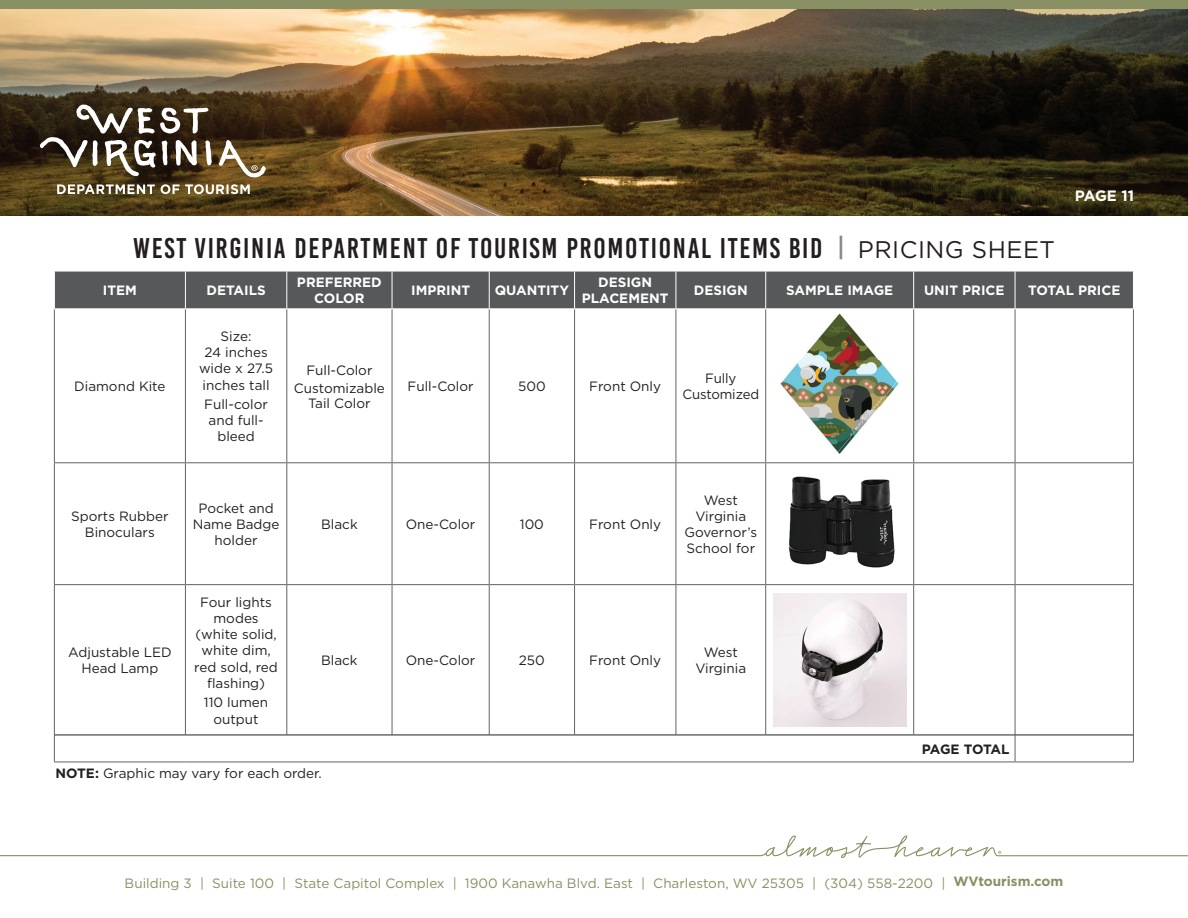
<style>
.page{position:relative;width:1188px;height:918px;background:#fff}
.page>*{position:absolute;margin:0;border:0;box-sizing:border-box;transform-origin:0 0}
.t1{font:28.5px "Bebas Kai";letter-spacing:.06em;color:#231f20}
.t2{font:700 15px "Gotham";letter-spacing:-.025em;color:#fff}
.t3{font:13.5px/16.2px "Gotham";color:#231f20;text-align:center}
.t4{font:13.5px "Gotham";color:#899063}
.t5{font:700 13.5px/16.2px "Gotham";color:#fff;text-align:center}
.t6{font:700 13.5px "Gotham";letter-spacing:-.03em;color:#231f20}
.s1{font-family:"Gotham";font-weight:500;font-size:25.5px;color:#86888b}
.s2{font-family:"Gotham";font-size:24px}
.s3{font-weight:700}
</style>
<div class="page">
<svg style="left:0;top:835px;width:1188px;height:23px"></svg>
<div style="left:0;top:0;width:1188px;height:11px;background:#899063"></div>
<img style="left:0;top:10px;width:1188px;height:206px">
<svg style="left:40px;top:105px;width:172px;height:71px"></svg>
<svg style="left:219px;top:140px;width:47px;height:37px"></svg>
<svg style="left:57px;top:184px;width:193px;height:10px"></svg>
<div style="left:55px;top:272px;width:1078px;height:36px;background:#57585a"></div>
<svg style="left:55px;top:463px;width:1078px;height:272px"></svg>
<hr style="left:54px;top:309px;width:1px;height:153px;background:#636366">
<hr style="left:185px;top:309px;width:1px;height:153px;background:#636366">
<hr style="left:286px;top:309px;width:1px;height:153px;background:#636366">
<hr style="left:392px;top:309px;width:1px;height:153px;background:#636366">
<hr style="left:489px;top:309px;width:1px;height:153px;background:#636366">
<hr style="left:574px;top:309px;width:1px;height:153px;background:#636366">
<hr style="left:676px;top:309px;width:1px;height:153px;background:#636366">
<hr style="left:765px;top:309px;width:1px;height:153px;background:#636366">
<hr style="left:913px;top:309px;width:1px;height:153px;background:#636366">
<hr style="left:1015px;top:309px;width:1px;height:153px;background:#636366">
<hr style="left:1133px;top:309px;width:1px;height:153px;background:#636366">
<hr style="left:54px;top:462px;width:131px;height:1px;background:#636366">
<hr style="left:54px;top:463px;width:1px;height:121px;background:#636366">
<hr style="left:185px;top:462px;width:102px;height:1px;background:#636366">
<hr style="left:185px;top:463px;width:1px;height:121px;background:#636366">
<hr style="left:287px;top:462px;width:105px;height:1px;background:#636366">
<hr style="left:286px;top:463px;width:1px;height:121px;background:#636366">
<hr style="left:392px;top:462px;width:97px;height:1px;background:#636366">
<hr style="left:392px;top:463px;width:1px;height:121px;background:#636366">
<hr style="left:489px;top:462px;width:86px;height:1px;background:#636366">
<hr style="left:489px;top:463px;width:1px;height:121px;background:#636366">
<hr style="left:575px;top:462px;width:101px;height:1px;background:#636366">
<hr style="left:574px;top:463px;width:1px;height:121px;background:#636366">
<hr style="left:676px;top:462px;width:90px;height:1px;background:#636366">
<hr style="left:676px;top:463px;width:1px;height:121px;background:#636366">
<hr style="left:766px;top:462px;width:148px;height:1px;background:#636366">
<hr style="left:765px;top:463px;width:1px;height:121px;background:#636366">
<hr style="left:914px;top:462px;width:101px;height:1px;background:#636366">
<hr style="left:913px;top:463px;width:1px;height:121px;background:#636366">
<hr style="left:1015px;top:462px;width:119px;height:1px;background:#636366">
<hr style="left:1015px;top:463px;width:1px;height:121px;background:#636366">
<hr style="left:1133px;top:463px;width:1px;height:121px;background:#636366">
<hr style="left:54px;top:584px;width:131px;height:1px;background:#636366">
<hr style="left:54px;top:585px;width:1px;height:150px;background:#636366">
<hr style="left:185px;top:584px;width:102px;height:1px;background:#636366">
<hr style="left:185px;top:585px;width:1px;height:150px;background:#636366">
<hr style="left:287px;top:584px;width:105px;height:1px;background:#636366">
<hr style="left:286px;top:585px;width:1px;height:150px;background:#636366">
<hr style="left:392px;top:584px;width:97px;height:1px;background:#636366">
<hr style="left:392px;top:585px;width:1px;height:150px;background:#636366">
<hr style="left:489px;top:584px;width:86px;height:1px;background:#636366">
<hr style="left:489px;top:585px;width:1px;height:150px;background:#636366">
<hr style="left:575px;top:584px;width:101px;height:1px;background:#636366">
<hr style="left:574px;top:585px;width:1px;height:150px;background:#636366">
<hr style="left:676px;top:584px;width:90px;height:1px;background:#636366">
<hr style="left:676px;top:585px;width:1px;height:150px;background:#636366">
<hr style="left:766px;top:584px;width:148px;height:1px;background:#636366">
<hr style="left:765px;top:585px;width:1px;height:150px;background:#636366">
<hr style="left:914px;top:584px;width:101px;height:1px;background:#636366">
<hr style="left:913px;top:585px;width:1px;height:150px;background:#636366">
<hr style="left:1015px;top:584px;width:119px;height:1px;background:#636366">
<hr style="left:1015px;top:585px;width:1px;height:150px;background:#636366">
<hr style="left:1133px;top:585px;width:1px;height:150px;background:#636366">
<svg style="left:54px;top:735px;width:1080px;height:27px"></svg>
<hr style="left:54px;top:762px;width:131px;height:1px;background:#636366">
<hr style="left:185px;top:762px;width:102px;height:1px;background:#636366">
<hr style="left:287px;top:762px;width:105px;height:1px;background:#636366">
<hr style="left:392px;top:762px;width:97px;height:1px;background:#636366">
<hr style="left:489px;top:762px;width:86px;height:1px;background:#636366">
<hr style="left:575px;top:762px;width:101px;height:1px;background:#636366">
<hr style="left:676px;top:762px;width:90px;height:1px;background:#636366">
<hr style="left:766px;top:762px;width:148px;height:1px;background:#636366">
<hr style="left:914px;top:762px;width:101px;height:1px;background:#636366">
<hr style="left:1015px;top:762px;width:119px;height:1px;background:#636366">
<hr style="left:55px;top:735px;width:130px;height:1px;background:#231f20">
<hr style="left:185px;top:735px;width:102px;height:1px;background:#231f20">
<hr style="left:287px;top:735px;width:105px;height:1px;background:#231f20">
<hr style="left:392px;top:735px;width:97px;height:1px;background:#231f20">
<hr style="left:489px;top:735px;width:86px;height:1px;background:#231f20">
<hr style="left:575px;top:735px;width:101px;height:1px;background:#231f20">
<hr style="left:676px;top:735px;width:90px;height:1px;background:#231f20">
<hr style="left:766px;top:735px;width:148px;height:1px;background:#231f20">
<hr style="left:914px;top:735px;width:101px;height:1px;background:#231f20">
<hr style="left:1015px;top:735px;width:118px;height:1px;background:#231f20">
<hr style="left:185px;top:271px;width:1px;height:37px;background:#fff">
<hr style="left:489px;top:271px;width:1px;height:37px;background:#fff">
<hr style="left:765px;top:271px;width:1px;height:37px;background:#fff">
<hr style="left:286px;top:271px;width:1px;height:37px;background:#fff">
<hr style="left:392px;top:271px;width:1px;height:37px;background:#fff">
<hr style="left:574px;top:271px;width:1px;height:37px;background:#fff">
<hr style="left:676px;top:271px;width:1px;height:37px;background:#fff">
<hr style="left:913px;top:271px;width:1px;height:37px;background:#fff">
<hr style="left:1015px;top:271px;width:1px;height:37px;background:#fff">
<img style="left:780px;top:314px;width:119px;height:139px">
<img style="left:772px;top:468px;width:136px;height:111px">
<img style="left:774px;top:593px;width:133px;height:134px">
<h1 class="t1" style="left:133px;top:233px;width:923px">WEST VIRGINIA DEPARTMENT OF TOURISM PROMOTIONAL ITEMS BID <span class="s1">|</span> <span class="s2">PRICING SHEET</span></h1>
<p class="t2" style="left:1075px;top:186px;width:61px">PAGE 11</p>
<p class="t5" style="left:103px;top:282px;width:36px">ITEM</p>
<p class="t5" style="left:206px;top:282px;width:61px">DETAILS</p>
<p class="t5" style="left:297px;top:274px;width:86px">PREFERRED<br>COLOR</p>
<p class="t5" style="left:411px;top:282px;width:60px">IMPRINT</p>
<p class="t5" style="left:495px;top:282px;width:76px">QUANTITY</p>
<p class="t5" style="left:582px;top:274px;width:88px">DESIGN<br>PLACEMENT</p>
<p class="t5" style="left:694px;top:282px;width:56px">DESIGN</p>
<p class="t5" style="left:786px;top:282px;width:109px">SAMPLE IMAGE</p>
<p class="t5" style="left:924px;top:282px;width:82px">UNIT PRICE</p>
<p class="t5" style="left:1028px;top:282px;width:94px">TOTAL PRICE</p>
<p class="t3" style="left:74px;top:378px;width:93px">Diamond Kite</p>
<p class="t3" style="left:199px;top:328px;width:76px">Size:<br>24 inches wide x 27.5 inches tall</p>
<p class="t3" style="left:204px;top:396px;width:65px">Full-color and full&shy;bleed</p>
<p class="t3" style="left:294px;top:361px;width:93px;line-height:18px">Full-Color<br>Customizable</p>
<p class="t3" style="left:308px;top:395px;width:64px">Tail Color</p>
<p class="t3" style="left:408px;top:378px;width:68px">Full-Color</p>
<p class="t3" style="left:518px;top:378px;width:29px">500</p>
<p class="t3" style="left:589px;top:378px;width:73px">Front Only</p>
<p class="t3" style="left:682px;top:370px;width:78px">Fully<br>Customized</p>
<p class="t3" style="left:71px;top:508px;width:99px">Sports Rubber<br>Binoculars</p>
<p class="t3" style="left:193px;top:500px;width:88px">Pocket and<br>Name Badge holder</p>
<p class="t3" style="left:68px;top:644px;width:105px">Adjustable LED<br>Head Lamp</p>
<p class="t3" style="left:194px;top:594px;width:85px">Four lights modes (white solid, white dim, red sold, red flashing)</p>
<p class="t3" style="left:204px;top:694px;width:66px">110 lumen output</p>
<p class="t3" style="left:321px;top:516px;width:38px">Black</p>
<p class="t3" style="left:406px;top:516px;width:71px">One-Color</p>
<p class="t3" style="left:520px;top:516px;width:26px">100</p>
<p class="t3" style="left:589px;top:516px;width:73px">Front Only</p>
<p class="t3" style="left:685px;top:492px;width:74px">West<br>Virginia<br>Governor’s<br>School for</p>
<p class="t3" style="left:321px;top:652px;width:38px">Black</p>
<p class="t3" style="left:406px;top:652px;width:71px">One-Color</p>
<p class="t3" style="left:519px;top:652px;width:28px">250</p>
<p class="t3" style="left:589px;top:652px;width:73px">Front Only</p>
<p class="t3" style="left:695px;top:644px;width:52px">West<br>Virginia</p>
<p class="t3" style="left:56px;top:765px;width:268px"><span class="s3">NOTE:</span> Graphic may vary for each order.</p>
<p class="t6" style="left:922px;top:740px;width:89px">PAGE TOTAL</p>
<p class="t4" style="left:125px;top:874px;width:940px">Building 3 | Suite 100 | State Capitol Complex | 1900 Kanawha Blvd. East | Charleston, WV 25305 | (304) 558-2200 | <span class="s3">WVtourism.com</span></p>
</div>
